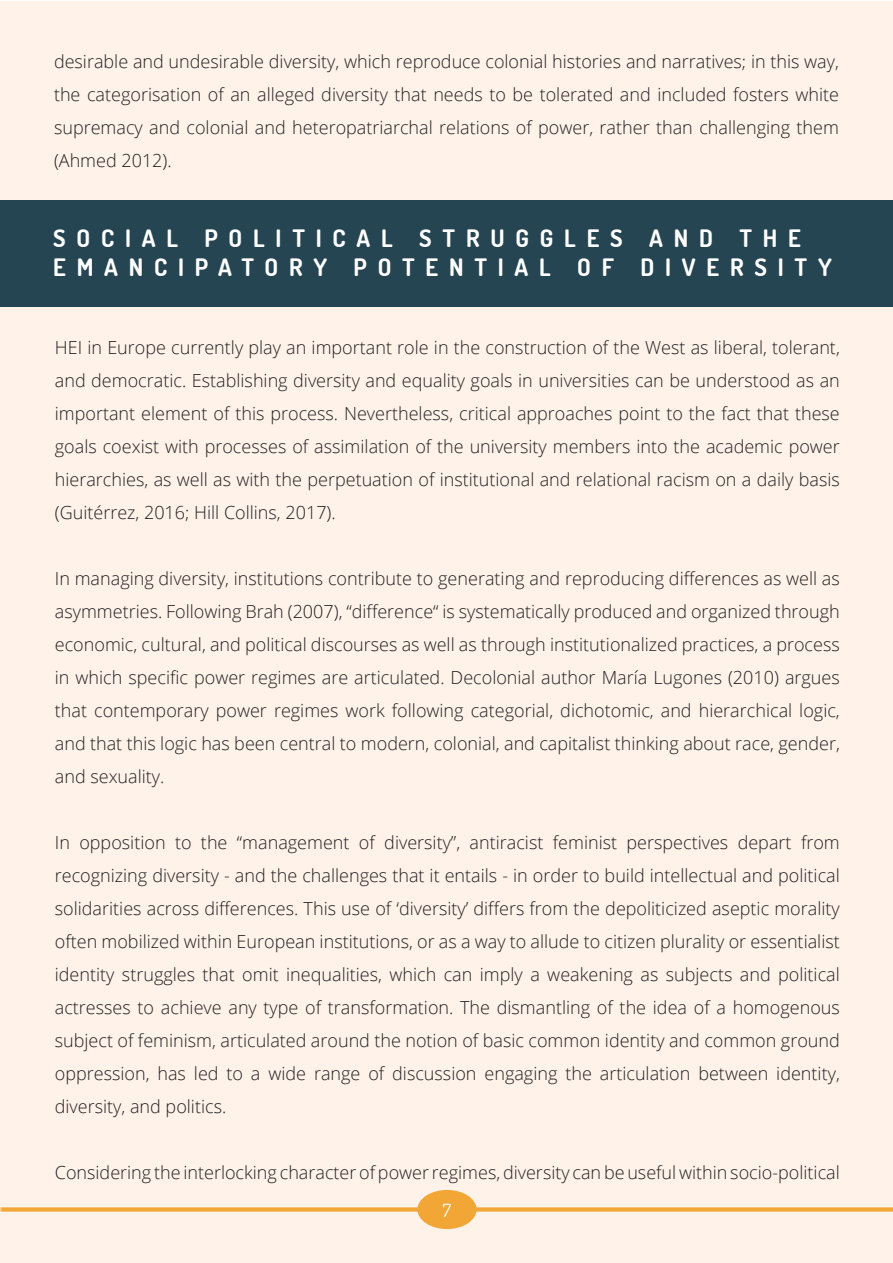
<style>
.page{position:relative;width:893px;height:1263px;background:#fff}
.page>*{position:absolute;margin:0;border:0;box-sizing:border-box;transform-origin:0 0}
.t1{font:700 24px/28.8px "Aka Acid Dosis";letter-spacing:.45em;color:#fff}
.t2{font:300 18px/33px "Open Sans";color:#231f20;text-align:justify}
.t3{font:18px "Aka Acid Dosis";color:#fff}
</style>
<div class="page">
<hr style="left:0;top:1px;width:1px;height:1262px;background:#fef2e9">
<div style="left:1px;top:1px;width:892px;height:1262px;background:#fef2e9"></div>
<svg style="left:1px;top:1207px;width:892px;height:4px;fill:#f1a735"></svg>
<div style="left:417px;top:1190px;width:60px;height:39px;background:#f1a635;border-radius:50%"></div>
<div style="left:0;top:200px;width:893px;height:106px;background:#264552"></div>
<p class="t2" style="left:54px;top:44px;width:786px">desirable and undesirable diversity, which reproduce colonial histories and narratives; in this way, the categorisation of an alleged diversity that needs to be tolerated and included fosters white supremacy and colonial and heteropatriarchal relations of power, rather than challenging them (Ahmed 2012).</p>
<h1 class="t1" style="left:53px;top:224px;width:780px">SOCIAL POLITICAL STRUGGLES AND THE<br>EMANCIPATORY POTENTIAL OF DIVERSITY</h1>
<p class="t2" style="left:55px;top:330px;width:786px">HEI in Europe currently play an important role in the construction of the West as liberal, tolerant, and democratic. Establishing diversity and equality goals in universities can be understood as an important element of this process. Nevertheless, critical approaches point to the fact that these goals coexist with processes of assimilation of the university members into the academic power hierarchies, as well as with the perpetuation of institutional and relational racism on a daily basis (Guitérrez, 2016; Hill Collins, 2017).</p>
<p class="t2" style="left:55px;top:561px;width:786px">In managing diversity, institutions contribute to generating and reproducing differences as well as asymmetries. Following Brah (2007), “difference“ is systematically produced and organized through economic, cultural, and political discourses as well as through institutionalized practices, a process in which specific power regimes are articulated. Decolonial author María Lugones (2010) argues that contemporary power regimes work following categorial, dichotomic, and hierarchical logic, and that this logic has been central to modern, colonial, and capitalist thinking about race, gender, and sexuality.</p>
<p class="t2" style="left:55px;top:825px;width:786px">In opposition to the “management of diversity”, antiracist feminist perspectives depart from recognizing diversity - and the challenges that it entails - in order to build intellectual and political solidarities across differences. This use of ‘diversity’ differs from the depoliticized aseptic morality often mobilized within European institutions, or as a way to allude to citizen plurality or essentialist identity struggles that omit inequalities, which can imply a weakening as subjects and political actresses to achieve any type of transformation. The dismantling of the idea of a homogenous subject of feminism, articulated around the notion of basic common identity and common ground oppression, has led to a wide range of discussion engaging the articulation between identity, diversity, and politics.</p>
<p class="t2" style="left:55px;top:1155px;width:786px">Considering the interlocking character of power regimes, diversity can be useful within socio-political</p>
<p class="t3" style="left:443px;top:1198px;width:10px">7</p>
</div>
